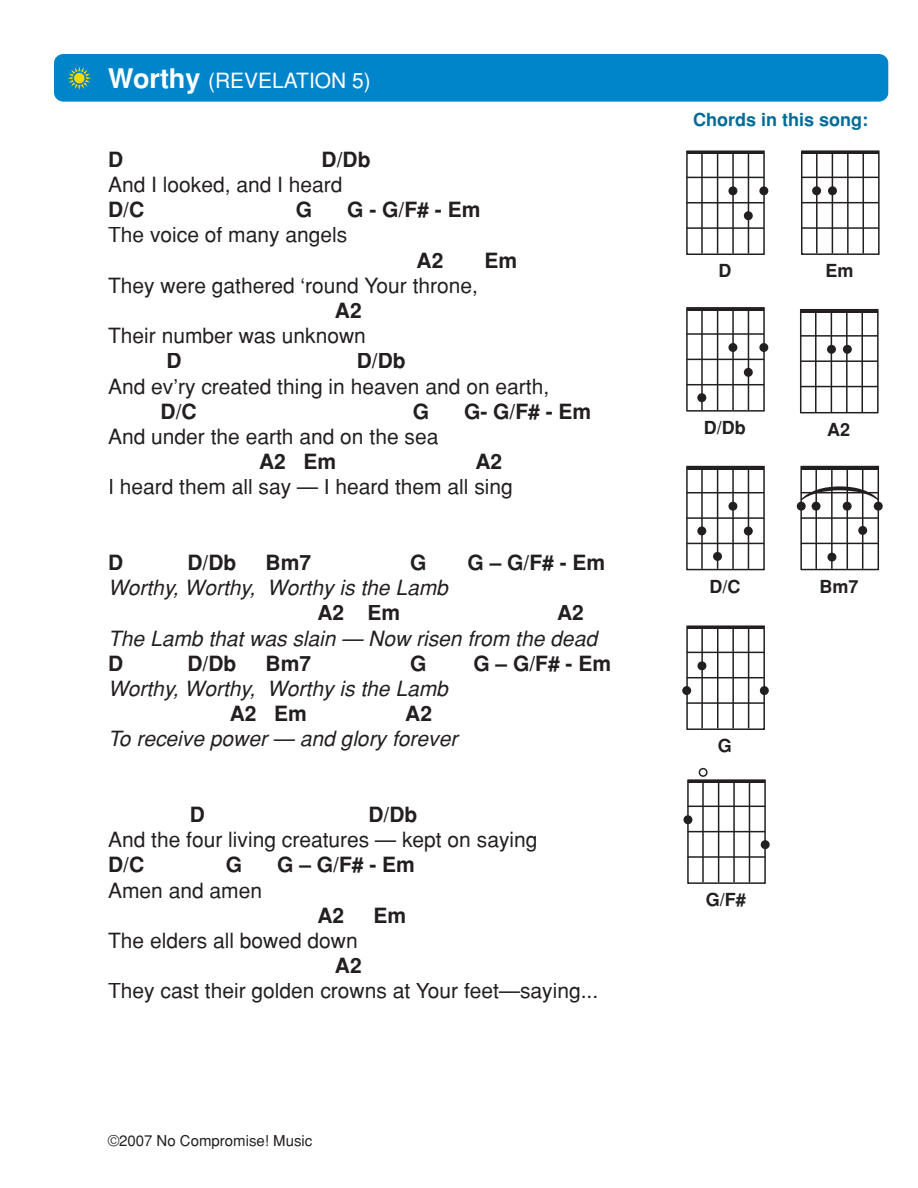
<style>
.page{position:relative;width:918px;height:1188px;background:#fff}
.page>*{position:absolute;margin:0;border:0;box-sizing:border-box;transform-origin:0 0}
.t1{font:21px "Helvetica";color:#231f20}
.t2{font:italic 21px "Helvetica";color:#231f20}
.t3{font:700 21px "Helvetica";color:#231f20}
.t4{font:21px "Helvetica";color:#fff}
.t5{font:700 18px "Helvetica";color:#231f20}
.t6{font:700 18px "Helvetica";color:#006b96}
.t7{font:15px "Helvetica";color:#231f20}
.s1{font-weight:700;font-size:27px}
</style>
<div class="page">
<div style="left:54px;top:54px;width:834px;height:48px;background:#0085cb"></div>
<svg style="left:686px;top:307px;width:82px;height:105px"></svg>
<hr style="left:687px;top:308px;width:77px;height:3px;background:#231f20">
<svg style="left:686px;top:150px;width:82px;height:105px"></svg>
<hr style="left:687px;top:151px;width:77px;height:3px;background:#231f20">
<svg style="left:686px;top:466px;width:79px;height:104px"></svg>
<hr style="left:687px;top:467px;width:77px;height:3px;background:#231f20">
<svg style="left:801px;top:150px;width:79px;height:105px"></svg>
<hr style="left:802px;top:151px;width:77px;height:3px;background:#231f20">
<svg style="left:683px;top:768px;width:87px;height:116px"></svg>
<hr style="left:688px;top:780px;width:77px;height:3px;background:#231f20">
<svg style="left:682px;top:625px;width:87px;height:105px"></svg>
<hr style="left:687px;top:626px;width:77px;height:3px;background:#231f20">
<svg style="left:800px;top:309px;width:79px;height:104px"></svg>
<hr style="left:801px;top:310px;width:77px;height:3px;background:#231f20">
<svg style="left:797px;top:466px;width:86px;height:104px"></svg>
<p class="t4" style="left:108px;top:68px;width:264px"><span class="s1">Worthy</span> (REVELATION 5)</p>
<p class="t3" style="left:108px;top:147px;width:17px">D</p>
<p class="t3" style="left:322px;top:147px;width:50px">D/Db</p>
<p class="t1" style="left:108px;top:172px;width:236px">And I looked, and I heard</p>
<p class="t3" style="left:108px;top:198px;width:38px">D/C</p>
<p class="t3" style="left:296px;top:198px;width:18px">G</p>
<p class="t3" style="left:347px;top:198px;width:135px">G - G/F# - Em</p>
<p class="t1" style="left:108px;top:223px;width:241px">The voice of many angels</p>
<p class="t3" style="left:417px;top:248px;width:28px">A2</p>
<p class="t3" style="left:484px;top:248px;width:34px">Em</p>
<p class="t1" style="left:108px;top:273px;width:372px">They were gathered ‘round Your throne,</p>
<p class="t3" style="left:335px;top:298px;width:28px">A2</p>
<p class="t1" style="left:108px;top:323px;width:259px">Their number was unknown</p>
<p class="t3" style="left:166px;top:349px;width:17px">D</p>
<p class="t3" style="left:357px;top:349px;width:50px">D/Db</p>
<p class="t1" style="left:108px;top:374px;width:443px">And ev’ry created thing in heaven and on earth,</p>
<p class="t3" style="left:161px;top:399px;width:38px">D/C</p>
<p class="t3" style="left:413px;top:399px;width:18px">G</p>
<p class="t3" style="left:464px;top:399px;width:129px">G- G/F# - Em</p>
<p class="t1" style="left:108px;top:424px;width:332px">And under the earth and on the sea</p>
<p class="t3" style="left:259px;top:450px;width:79px">A2 Em</p>
<p class="t3" style="left:475px;top:450px;width:28px">A2</p>
<p class="t1" style="left:108px;top:475px;width:407px">I heard them all say — I heard them all sing</p>
<p class="t3" style="left:108px;top:550px;width:17px">D</p>
<p class="t3" style="left:187px;top:550px;width:50px">D/Db</p>
<p class="t3" style="left:266px;top:550px;width:47px">Bm7</p>
<p class="t3" style="left:410px;top:550px;width:18px">G</p>
<p class="t3" style="left:468px;top:550px;width:139px">G – G/F# - Em</p>
<p class="t2" style="left:108px;top:575px;width:341px">Worthy, Worthy, Worthy is the Lamb</p>
<p class="t3" style="left:317px;top:601px;width:84px">A2 Em</p>
<p class="t3" style="left:557px;top:601px;width:28px">A2</p>
<p class="t2" style="left:108px;top:626px;width:491px">The Lamb that was slain — Now risen from the dead</p>
<p class="t3" style="left:108px;top:651px;width:17px">D</p>
<p class="t3" style="left:187px;top:651px;width:50px">D/Db</p>
<p class="t3" style="left:266px;top:651px;width:47px">Bm7</p>
<p class="t3" style="left:410px;top:651px;width:18px">G</p>
<p class="t3" style="left:473px;top:651px;width:139px">G – G/F# - Em</p>
<p class="t2" style="left:108px;top:676px;width:341px">Worthy, Worthy, Worthy is the Lamb</p>
<p class="t3" style="left:230px;top:702px;width:79px">A2 Em</p>
<p class="t3" style="left:405px;top:702px;width:28px">A2</p>
<p class="t2" style="left:108px;top:727px;width:351px">To receive power — and glory forever</p>
<p class="t3" style="left:190px;top:802px;width:17px">D</p>
<p class="t3" style="left:368px;top:802px;width:50px">D/Db</p>
<p class="t1" style="left:108px;top:827px;width:431px">And the four living creatures — kept on saying</p>
<p class="t3" style="left:108px;top:853px;width:38px">D/C</p>
<p class="t3" style="left:226px;top:853px;width:18px">G</p>
<p class="t3" style="left:277px;top:853px;width:139px">G – G/F# - Em</p>
<p class="t1" style="left:108px;top:878px;width:156px">Amen and amen</p>
<p class="t3" style="left:317px;top:903px;width:28px">A2</p>
<p class="t3" style="left:373px;top:903px;width:34px">Em</p>
<p class="t1" style="left:108px;top:928px;width:251px">The elders all bowed down</p>
<p class="t3" style="left:335px;top:954px;width:28px">A2</p>
<p class="t1" style="left:108px;top:979px;width:492px">They cast their golden crowns at Your feet—saying...</p>
<p class="t7" style="left:108px;top:1132px;width:206px">©2007 No Compromise! Music</p>
<p class="t6" style="left:693px;top:109px;width:177px">Chords in this song:</p>
<p class="t5" style="left:718px;top:261px;width:14px">D</p>
<p class="t5" style="left:704px;top:417px;width:43px">D/Db</p>
<p class="t5" style="left:709px;top:576px;width:32px">D/C</p>
<p class="t5" style="left:718px;top:736px;width:16px">G</p>
<p class="t5" style="left:706px;top:890px;width:42px">G/F#</p>
<p class="t5" style="left:826px;top:261px;width:30px">Em</p>
<p class="t5" style="left:827px;top:419px;width:25px">A2</p>
<p class="t5" style="left:820px;top:576px;width:41px">Bm7</p>
</div>
